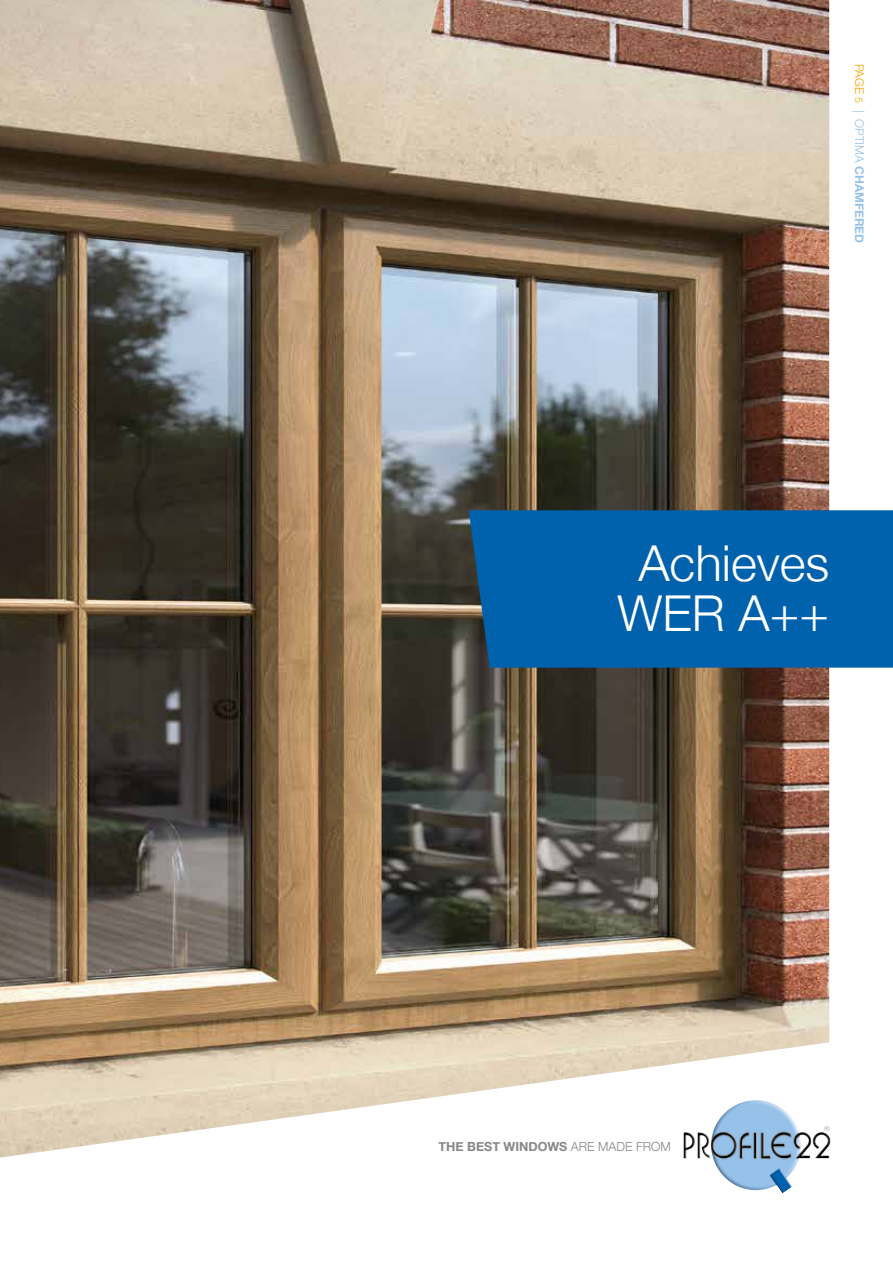
<style>
.page{position:relative;width:893px;height:1263px;background:#fff}
.page>*{position:absolute;margin:0;border:0;box-sizing:border-box;transform-origin:0 0}
.t1{font:300 49.5px/51px "Helvetica Neue";color:#fff;text-align:center}
.t2{font:700 12.6px "Helvetica Neue";color:#878787}
.t3{font:700 12px "Helvetica Neue";color:#96c2e9}
.s1{font-weight:300;color:#f7a600}
.s2{font-weight:300;font-size:10.5px;color:#f7a600}
.s3{font-weight:300}
</style>
<div class="page">
<img style="left:0;top:0;width:829px;height:1157px">
<div style="left:469px;top:510px;width:424px;height:158px;background:#0061ad"></div>
<img style="left:684px;top:1100px;width:146px;height:93px">
<p class="t3" style="left:869px;top:64px;width:181px;rotate:90deg"><span class="s1">PAGE</span> <span class="s2">5</span> <span class="s3">| OPTIMA</span> CHAMFERED</p>
<h1 class="t1" style="left:618px;top:534px;width:213px">Achieves<br>WER A++</h1>
<p class="t2" style="left:439px;top:1136px;width:234px">THE BEST WINDOWS <span class="s3">ARE MADE FROM</span></p>
</div>
